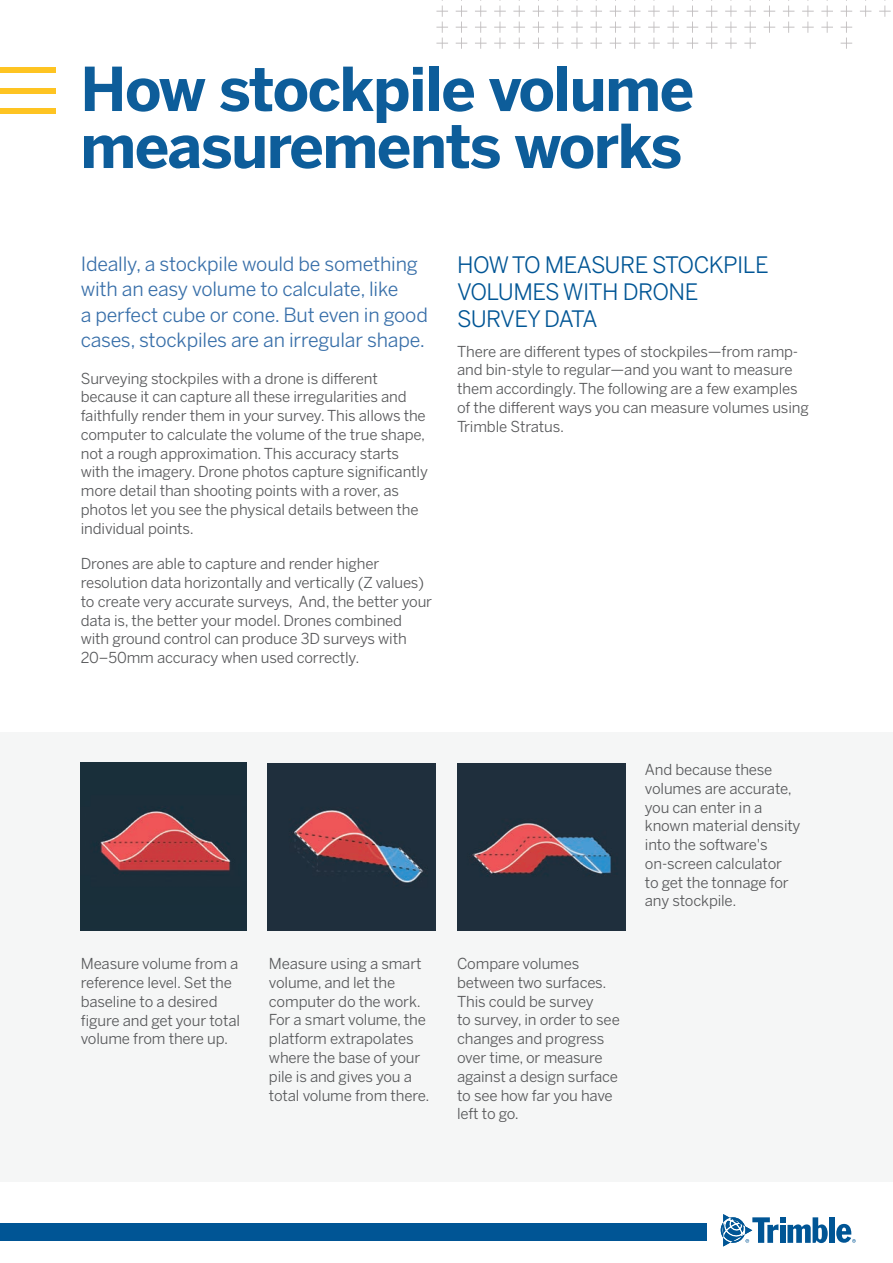
<style>
.page{position:relative;width:893px;height:1263px;background:#fff}
.page>*{position:absolute;margin:0;border:0;box-sizing:border-box;transform-origin:0 0}
.t1{font:700 60px/57px "Benton Sans";letter-spacing:-.025em;color:#005595}
.t2{font:22.5px/27px "Benton Sans";letter-spacing:-.025em;color:#005595}
.t3{font:19.5px/25.5px "Benton Sans";letter-spacing:-.01em;color:#386fa9}
.t4{font:15px/18.8px "Benton Sans";letter-spacing:-.01em;color:#57585a}
</style>
<div class="page">
<svg style="left:436px;top:0;width:455px;height:49px"></svg>
<div style="left:0;top:733px;width:893px;height:449px;background:#f5f6f6"></div>
<div style="left:829px;top:1217px;width:6px;height:26px;background:#005595"></div>
<svg style="left:721px;top:1214px;width:107px;height:32px"></svg>
<svg style="left:836px;top:1224px;width:20px;height:19px"></svg>
<div style="left:0;top:1223px;width:706px;height:18px;background:#005595"></div>
<div style="left:0;top:67px;width:56px;height:6px;background:#fec422"></div>
<div style="left:0;top:88px;width:56px;height:6px;background:#fec422"></div>
<div style="left:0;top:108px;width:56px;height:6px;background:#fec422"></div>
<img style="left:81px;top:762px;width:166px;height:168px">
<img style="left:458px;top:763px;width:167px;height:167px">
<img style="left:268px;top:763px;width:168px;height:167px">
<h1 class="t1" style="left:80px;top:62px;width:615px">How stockpile volume measurements works</h1>
<h3 class="t3" style="left:81px;top:251px;width:349px">Ideally, a stockpile would be something with an easy volume to calculate, like<br>a perfect cube or cone. But even in good cases, stockpiles are an irregular shape.</h3>
<p class="t4" style="left:81px;top:369px;width:349px">Surveying stockpiles with a drone is different because it can capture all these irregularities and faithfully render them in your survey. This allows the computer to calculate the volume of the true shape, not a rough approximation. This accuracy starts with the imagery. Drone photos capture significantly more detail than shooting points with a rover, as photos let you see the physical details between the individual points.</p>
<p class="t4" style="left:81px;top:554px;width:353px">Drones are able to capture and render higher resolution data horizontally and vertically (Z values) to create very accurate surveys, And, the better your data is, the better your model. Drones combined with ground control can produce 3D surveys with 20–50mm accuracy when used correctly.</p>
<h2 class="t2" style="left:457px;top:251px;width:313px">HOW TO MEASURE STOCKPILE<br>VOLUMES WITH DRONE<br>SURVEY DATA</h2>
<p class="t4" style="left:457px;top:342px;width:353px">There are different types of stockpiles—from ramp&shy;and bin-style to regular—and you want to measure them accordingly. The following are a few examples of the different ways you can measure volumes using Trimble Stratus.</p>
<p class="t4" style="left:645px;top:760px;width:157px">And because these volumes are accurate, you can enter in a known material density into the software's on-screen calculator<br>to get the tonnage for any stockpile.</p>
<p class="t4" style="left:81px;top:954px;width:161px">Measure volume from a reference level. Set the baseline to a desired figure and get your total volume from there up.</p>
<p class="t4" style="left:457px;top:954px;width:164px">Compare volumes between two surfaces.<br>This could be survey<br>to survey, in order to see changes and progress over time, or measure against a design surface to see how far you have left to go.</p>
<p class="t4" style="left:269px;top:954px;width:162px">Measure using a smart volume, and let the computer do the work.<br>For a smart volume, the platform extrapolates where the base of your pile is and gives you a total volume from there.</p>
</div>
